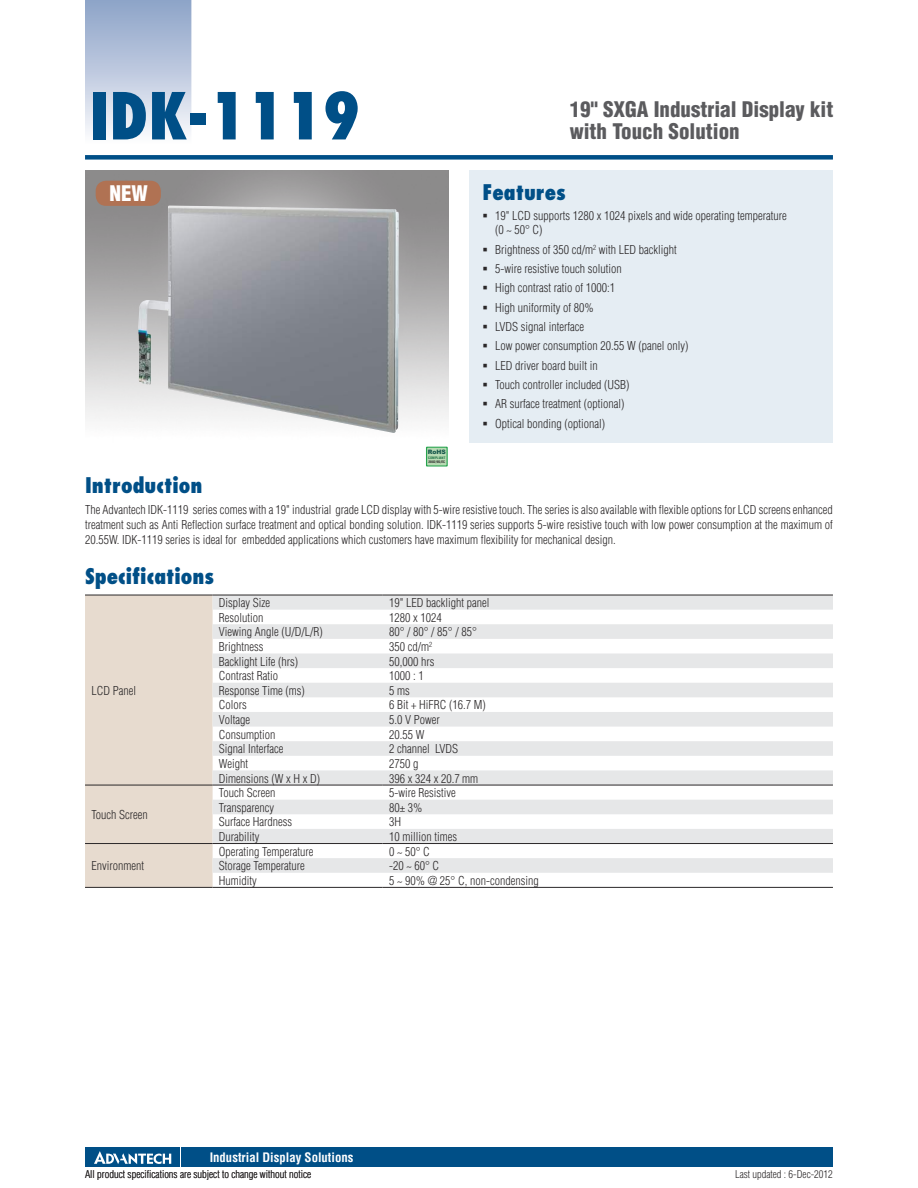
<style>
.page{position:relative;width:918px;height:1188px;background:#fff}
.page>*{position:absolute;margin:0;border:0;box-sizing:border-box;transform-origin:0 0}
.t1{font:800 condensed 63px "Futura";color:#004f87}
.t2{font:900 condensed 21px/22.5px "Helvetica";color:#5b5b5e}
.t3{font:800 condensed 21px "Futura";color:#004f87}
.t4{font:900 condensed 21px "Helvetica";color:#fff}
.t5{font:700 condensed 12.75px "Helvetica";color:#fff}
.t6{font:300 condensed 12px/19.4px "Helvetica";color:#2b2829}
.t7{font:300 condensed 10.5px "Helvetica";color:#2b2829}
.t8{font:900 6px "Arial";color:#17584c}
.t9{font:700 condensed 3.3px "Helvetica";color:#2b2829;scale:1.11 1}
.t10{font:700 condensed 3.3px "Helvetica";color:#156c3e;scale:1.04 1}
</style>
<div class="page">
<div style="left:85px;top:155px;width:748px;height:5px;background:#004f87"></div>
<div style="left:182px;top:1147px;width:651px;height:20px;background:#004f87"></div>
<div style="left:85px;top:1147px;width:95px;height:20px;background:#004f87"></div>
<svg style="left:94px;top:1151px;width:77px;height:13px"></svg>
<div style="left:470px;top:170px;width:363px;height:272px;background:#e5edf3"></div>
<img style="left:85px;top:170px;width:363px;height:251px">
<div style="left:85px;top:596px;width:128px;height:291px;background:#e7dbcf"></div>
<svg style="left:213px;top:596px;width:620px;height:277px;fill:#e9eaeb"></svg>
<hr style="left:85px;top:887px;width:128px;height:1px;background:#2b2829">
<hr style="left:213px;top:887px;width:170px;height:1px;background:#2b2829">
<hr style="left:383px;top:887px;width:450px;height:1px;background:#2b2829">
<hr style="left:85px;top:785px;width:128px;height:1px;background:#2b2829">
<hr style="left:85px;top:843px;width:128px;height:1px;background:#2b2829">
<hr style="left:213px;top:785px;width:170px;height:1px;background:#2b2829">
<hr style="left:383px;top:785px;width:450px;height:1px;background:#2b2829">
<hr style="left:213px;top:843px;width:170px;height:1px;background:#2b2829">
<hr style="left:383px;top:843px;width:450px;height:1px;background:#2b2829">
<hr style="left:85px;top:595px;width:128px;height:1px;background:#2b2829">
<hr style="left:213px;top:595px;width:170px;height:1px;background:#2b2829">
<hr style="left:383px;top:595px;width:450px;height:1px;background:#2b2829">
<svg style="left:426px;top:447px;width:22px;height:20px"></svg>
<div style="left:427px;top:448px;width:20px;height:17px;background:#b8dbb4"></div>
<div style="left:96px;top:181px;width:65px;height:25px;background:#b07253;border-radius:10px"></div>
<img style="left:138px;top:205px;width:261px;height:228px">
<h1 class="t1" style="left:89px;top:89px;width:273px">IDK-1119</h1>
<h2 class="t2" style="left:570px;top:100px;width:265px">19" SXGA Industrial Display kit with Touch Solution</h2>
<h2 class="t4" style="left:109px;top:185px;width:40px">NEW</h2>
<p class="t8" style="left:428px;top:449px;width:19px">RoHS</p>
<p class="t10" style="left:428px;top:456px;width:18px">COMPLIANT</p>
<p class="t9" style="left:428px;top:461px;width:17px">2002/95/EC</p>
<h2 class="t3" style="left:482px;top:183px;width:85px">Features</h2>
<p class="t6" style="left:495px;top:209px;width:293px;line-height:14.2px">19" LCD supports 1280 x 1024 pixels and wide operating temperature (0 ~ 50° C)</p>
<p class="t6" style="left:495px;top:241px;width:195px">Brightness of 350 cd/m<sup>2</sup> with LED backlight<br>5-wire resistive touch solution<br>High contrast ratio of 1000:1<br>High uniformity of 80%<br>LVDS signal interface<br>Low power consumption 20.55 W (panel only)<br>LED driver board built in<br>Touch controller included (USB)<br>AR surface treatment (optional)<br>Optical bonding (optional)</p>
<h2 class="t3" style="left:85px;top:476px;width:119px">Introduction</h2>
<p class="t6" style="left:85px;top:504px;width:749px;line-height:15px;text-align:justify">The Advantech IDK-1119 series comes with a 19" industrial grade LCD display with 5-wire resistive touch. The series is also available with flexible options for LCD screens enhanced treatment such as Anti Reflection surface treatment and optical bonding solution. IDK-1119 series supports 5-wire resistive touch with low power consumption at the maximum of 20.55W. IDK-1119 series is ideal for embedded applications which customers have maximum flexibility for mechanical design.</p>
<h2 class="t3" style="left:85px;top:567px;width:131px">Specifications</h2>
<p class="t6" style="left:91px;top:682px;width:46px">LCD Panel</p>
<p class="t6" style="left:91px;top:806px;width:58px">Touch Screen</p>
<p class="t6" style="left:91px;top:857px;width:54px">Environment</p>
<p class="t6" style="left:219px;top:594px;width:53px">Display Size</p>
<p class="t6" style="left:389px;top:594px;width:102px">19" LED backlight panel</p>
<p class="t6" style="left:219px;top:609px;width:46px">Resolution</p>
<p class="t6" style="left:389px;top:609px;width:54px">1280 x 1024</p>
<p class="t6" style="left:219px;top:623px;width:105px">Viewing Angle (U/D/L/R)</p>
<p class="t6" style="left:389px;top:623px;width:89px">80° / 80° / 85° / 85°</p>
<p class="t6" style="left:219px;top:638px;width:46px">Brightness</p>
<p class="t6" style="left:389px;top:638px;width:45px">350 cd/m<sup>2</sup></p>
<p class="t6" style="left:219px;top:652px;width:81px">Backlight Life (hrs)</p>
<p class="t6" style="left:389px;top:652px;width:47px">50,000 hrs</p>
<p class="t6" style="left:219px;top:667px;width:61px">Contrast Ratio</p>
<p class="t6" style="left:389px;top:667px;width:36px">1000 : 1</p>
<p class="t6" style="left:219px;top:682px;width:87px">Response Time (ms)</p>
<p class="t6" style="left:389px;top:682px;width:22px">5 ms</p>
<p class="t6" style="left:219px;top:696px;width:29px">Colors</p>
<p class="t6" style="left:389px;top:696px;width:98px">6 Bit + HiFRC (16.7 M)</p>
<p class="t6" style="left:219px;top:711px;width:33px">Voltage</p>
<p class="t6" style="left:389px;top:711px;width:52px">5.0 V Power</p>
<p class="t6" style="left:219px;top:726px;width:58px">Consumption</p>
<p class="t6" style="left:389px;top:726px;width:37px">20.55 W</p>
<p class="t6" style="left:219px;top:740px;width:66px">Signal Interface</p>
<p class="t6" style="left:389px;top:740px;width:71px">2 channel LVDS</p>
<p class="t6" style="left:219px;top:755px;width:31px">Weight</p>
<p class="t6" style="left:389px;top:755px;width:31px">2750 g</p>
<p class="t6" style="left:219px;top:769px;width:103px">Dimensions (W x H x D)</p>
<p class="t6" style="left:389px;top:769px;width:91px">396 x 324 x 20.7 mm</p>
<p class="t6" style="left:219px;top:784px;width:58px">Touch Screen</p>
<p class="t6" style="left:389px;top:784px;width:68px">5-wire Resistive</p>
<p class="t6" style="left:219px;top:799px;width:57px">Transparency</p>
<p class="t6" style="left:389px;top:799px;width:35px">80± 3%</p>
<p class="t6" style="left:219px;top:813px;width:75px">Surface Hardness</p>
<p class="t6" style="left:389px;top:813px;width:13px">3H</p>
<p class="t6" style="left:219px;top:828px;width:42px">Durability</p>
<p class="t6" style="left:389px;top:828px;width:69px">10 million times</p>
<p class="t6" style="left:219px;top:843px;width:96px">Operating Temperature</p>
<p class="t6" style="left:389px;top:843px;width:42px">0 ~ 50° C</p>
<p class="t6" style="left:219px;top:857px;width:87px">Storage Temperature</p>
<p class="t6" style="left:389px;top:857px;width:52px">-20 ~ 60° C</p>
<p class="t6" style="left:219px;top:872px;width:39px">Humidity</p>
<p class="t6" style="left:389px;top:872px;width:151px">5 ~ 90% @ 25° C, non-condensing</p>
<p class="t5" style="left:210px;top:1152px;width:145px">Industrial Display Solutions</p>
<p class="t7" style="left:85px;top:1170px;width:228px">All product specifications are subject to change without notice</p>
<p class="t7" style="left:735px;top:1170px;width:99px">Last updated : 6-Dec-2012</p>
</div>
